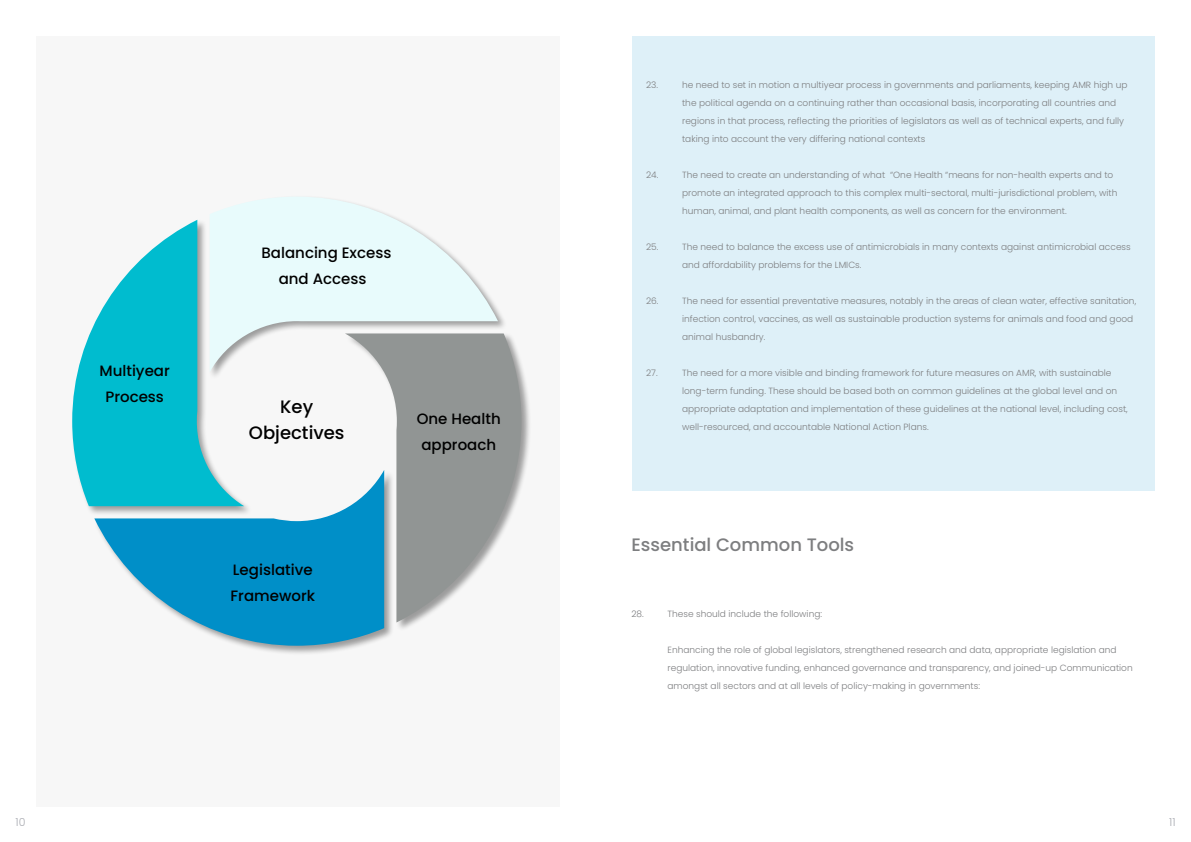
<style>
.page{position:relative;width:1191px;height:842px;background:#fff}
.page>*{position:absolute;margin:0;border:0;box-sizing:border-box;transform-origin:0 0}
.t1{font:500 18px "Poppins";color:#7d7e80}
.t2{font:500 18px/26px "Poppins";color:#000;text-align:center}
.t3{font:500 15px/26px "Poppins";color:#000;text-align:center}
.t4{font:300 11px "Poppins";color:#abadb3}
.t5{font:300 9px/18px "Poppins";color:#7d7e80}
</style>
<div class="page">
<div style="left:36px;top:36px;width:523px;height:770px;background:#f7f7f7"></div>
<svg style="left:210px;top:197px;width:288px;height:150px;fill:#e8fbfc"></svg>
<svg style="left:72px;top:220px;width:172px;height:286px;fill:#00bccf"></svg>
<svg style="left:345px;top:333px;width:176px;height:289px;fill:#919594"></svg>
<svg style="left:94px;top:470px;width:290px;height:176px;fill:#008fc8"></svg>
<div style="left:632px;top:36px;width:523px;height:454px;background:#def0f8"></div>
<h2 class="t3" style="left:99px;top:358px;width:72px">Multiyear<br>Process</h2>
<h2 class="t3" style="left:261px;top:239px;width:131px">Balancing Excess and Access</h2>
<h1 class="t2" style="left:249px;top:394px;width:97px">Key<br>Objectives</h1>
<h2 class="t3" style="left:230px;top:557px;width:86px;text-align:left">Legislative<br>Framework</h2>
<h2 class="t3" style="left:417px;top:406px;width:85px">One Health approach</h2>
<p class="t5" style="left:646px;top:76px;width:14px">23.</p>
<p class="t5" style="left:682px;top:76px;width:447px">he need to set in motion a multiyear process in governments and parliaments, keeping AMR high up the political agenda on a continuing rather than occasional basis, incorporating all countries and regions in that process, reflecting the priorities of legislators as well as of technical experts, and fully taking into account the very differing national contexts</p>
<p class="t5" style="left:646px;top:166px;width:14px">24.</p>
<p class="t5" style="left:682px;top:166px;width:437px">The need to create an understanding of what “One Health “means for non-health experts and to promote an integrated approach to this complex multi-sectoral, multi-jurisdictional problem, with human, animal, and plant health components, as well as concern for the environment.</p>
<p class="t5" style="left:646px;top:238px;width:14px">25.</p>
<p class="t5" style="left:682px;top:238px;width:450px">The need to balance the excess use of antimicrobials in many contexts against antimicrobial access and affordability problems for the LMICs.</p>
<p class="t5" style="left:646px;top:292px;width:14px">26.</p>
<p class="t5" style="left:682px;top:292px;width:455px">The need for essential preventative measures, notably in the areas of clean water, effective sanitation, infection control, vaccines, as well as sustainable production systems for animals and food and good animal husbandry.</p>
<p class="t5" style="left:646px;top:364px;width:13px">27.</p>
<p class="t5" style="left:682px;top:364px;width:447px">The need for a more visible and binding framework for future measures on AMR, with sustainable long-term funding. These should be based both on common guidelines at the global level and on appropriate adaptation and implementation of these guidelines at the national level, including cost, well-resourced, and accountable National Action Plans.</p>
<h1 class="t1" style="left:631px;top:534px;width:224px">Essential Common Tools</h1>
<p class="t5" style="left:631px;top:605px;width:14px">28.</p>
<p class="t5" style="left:667px;top:605px;width:156px">These should include the following:</p>
<p class="t5" style="left:667px;top:641px;width:467px">Enhancing the role of global legislators, strengthened research and data, appropriate legislation and regulation, innovative funding, enhanced governance and transparency, and joined-up Communication amongst all sectors and at all levels of policy-making in governments:</p>
<p class="t4" style="left:16px;top:816px;width:11px">10</p>
<p class="t4" style="left:1169px;top:816px;width:8px">11</p>
</div>
